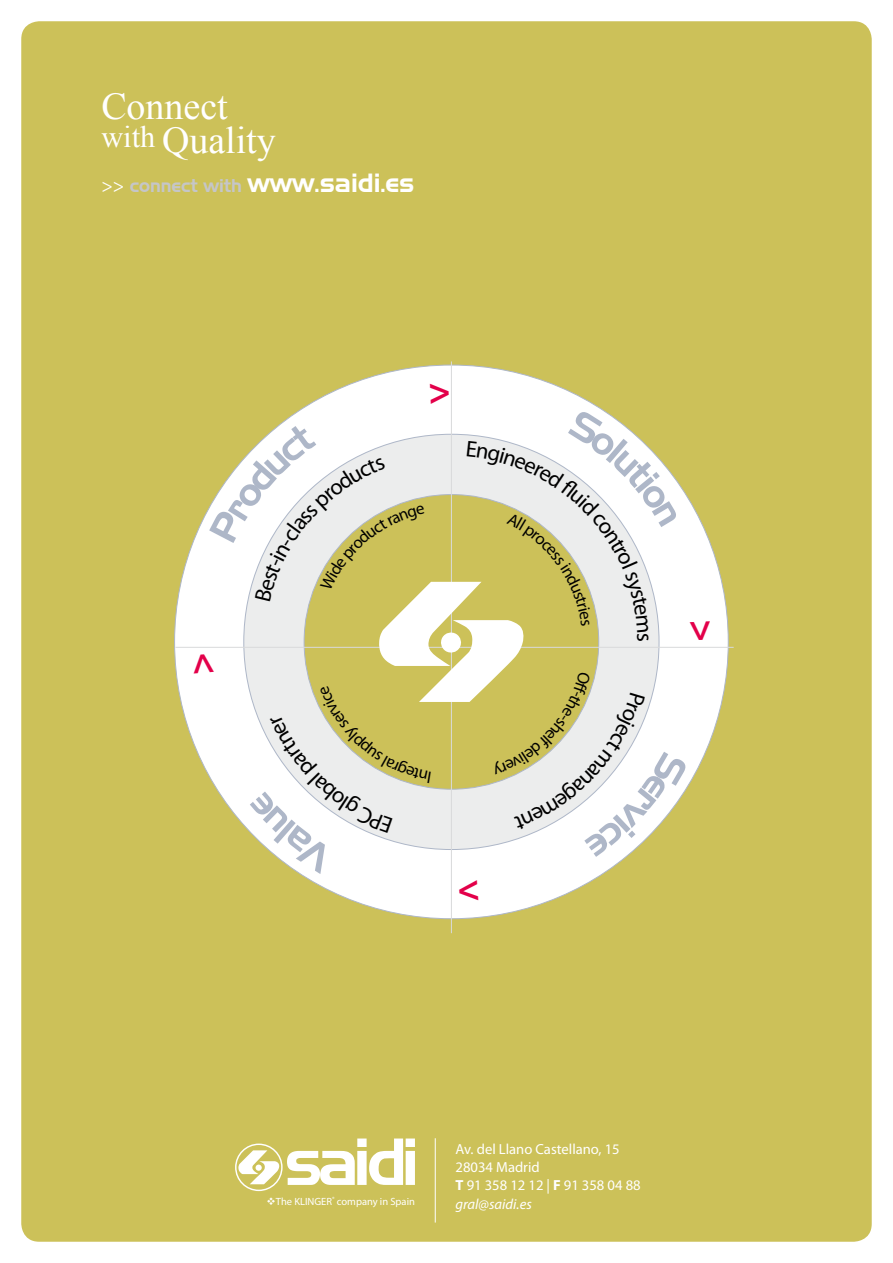
<style>
.page{position:relative;width:893px;height:1263px;background:#fff}
.page>*{position:absolute;margin:0;border:0;box-sizing:border-box;transform-origin:0 0}
.t1{font:37.95px/33.6px "Times New Roman";color:#fff}
.t2{font:25.65px "Aero Regular SWFTE";color:#fff}
.t3{font:14.7px/18.3px "Myriad Pro";color:#fff}
.t4{font:italic 14.7px "Myriad Pro";color:#fff}
.t5{font:10.5px "Myriad Pro";color:#fff}
.s1{font-size:30.3px}
.s2{font-family:"Myriad Pro";font-size:19.2px}
.s3{font-size:18px;color:#c5c6c8}
.s4{font-weight:700}
</style>
<div class="page">
<div style="left:21px;top:21px;width:851px;height:1221px;background:#ccc159;border-radius:18px"></div>
<svg style="left:238px;top:1150px;width:42px;height:34px"></svg>
<div style="left:235px;top:1143px;width:48px;height:48px;border:1px solid #fff;border-radius:50%"></div>
<svg style="left:287px;top:1138px;width:128px;height:47px"></svg>
<hr style="left:435px;top:1138px;width:1px;height:84px;background:#fff">
<div style="left:175px;top:365px;width:553px;height:554px;background:#fff;border-radius:50%"></div>
<hr style="left:451px;top:361px;width:1px;height:572px;background:#d9dadb">
<hr style="left:175px;top:647px;width:559px;height:1px;background:#d9dadb">
<svg style="left:192px;top:409px;width:519px;height:465px"></svg>
<h1 class="t1" style="left:101px;top:89px;width:176px">Connect <span class="s1">with</span> Quality</h1>
<h2 class="t2" style="left:101px;top:167px;width:314px"><span class="s2">&gt;&gt;</span> <span class="s3">connect with</span> www.saidi.es</h2>
<p class="t3" style="left:456px;top:1139px;width:187px">Av. del Llano Castellano, 15<br>28034 Madrid<br><span class="s4">T</span> 91 358 12 12 | <span class="s4">F</span> 91 358 04 88</p>
<p class="t5" style="left:267px;top:1194px;width:150px">❖The KLINGER<sup>®</sup> company in Spain</p>
<p class="t4" style="left:456px;top:1195px;width:78px">gral@saidi.es</p>
</div>
